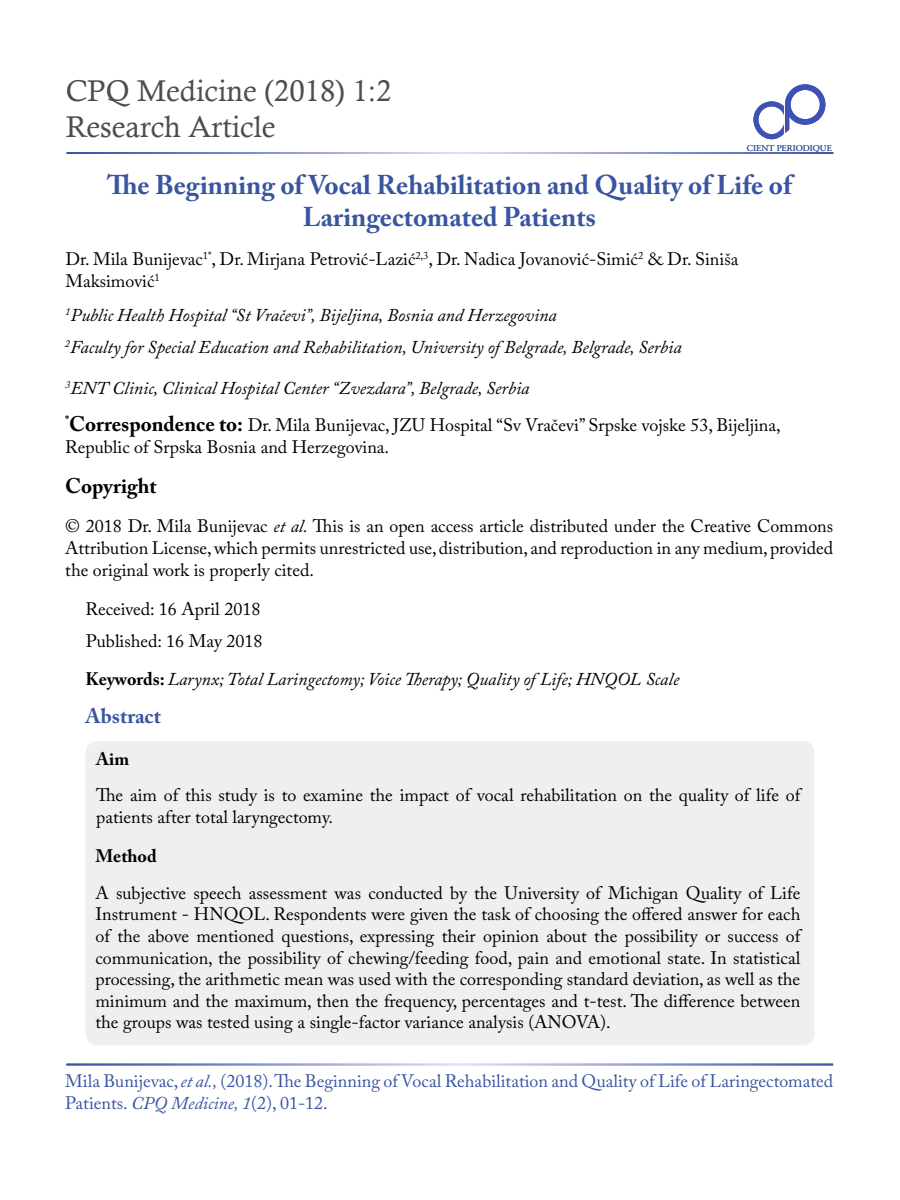
<style>
.page{position:relative;width:900px;height:1200px;background:#fff}
.page>*{position:absolute;margin:0;border:0;box-sizing:border-box;transform-origin:0 0}
.t1{font:30px/36px "Calisto";color:#4d4d4f}
.t2{font:700 27px/32.4px "Adobe Caslon Pro";color:#3955a0;text-align:center}
.t3{font:700 21px "Adobe Caslon Pro";color:#000}
.t4{font:700 21px "Adobe Caslon Pro";color:#3955a0}
.t5{font:18px/21.6px "Adobe Caslon Pro";color:#000}
.t6{font:italic 18px "Adobe Caslon Pro";color:#000}
.t7{font:18px/21.6px "Adobe Caslon Pro";color:#3955a0}
.t8{font:700 18px "Adobe Caslon Pro";color:#000}
.t9{font:9px "Adobe Garamond Pro";color:#3955a0}
.s1{font-weight:700;font-size:21px}
.s2{font-style:italic}
.s3{font-weight:700;font-style:normal}
</style>
<div class="page">
<div style="left:86px;top:741px;width:728px;height:305px;background:#efeff0;border-radius:12px"></div>
<div style="left:753px;top:101px;width:37px;height:38px;border:5px solid #3f51b5;border-radius:50%"></div>
<svg style="left:784px;top:106px;width:6px;height:23px"></svg>
<hr style="left:785px;top:105px;width:4px;height:29px;background:#3f51b5">
<svg style="left:783px;top:129px;width:7px;height:6px"></svg>
<div style="left:785px;top:84px;width:40px;height:41px;border:6px solid #3f51b5;border-radius:50%"></div>
<h1 class="t1" style="left:66px;top:72px;width:328px">CPQ Medicine (2018) 1:2<br>Research Article</h1>
<h2 class="t2" style="left:107px;top:169px;width:686px">The Beginning of Vocal Rehabilitation and Quality of Life of<br>Laringectomated Patients</h2>
<p class="t5" style="left:65px;top:248px;width:675px">Dr. Mila Bunijevac<sup>1*</sup>, Dr. Mirjana Petrović-Lazić<sup>2,3</sup>, Dr. Nadica Jovanović-Simić<sup>2</sup> &amp; Dr. Siniša<br>Maksimović<sup>1</sup></p>
<p class="t9" style="left:747px;top:142px;width:86px">CIENT PERIODIQUE</p>
<p class="t6" style="left:65px;top:304px;width:493px"><sup>1</sup>Public Health Hospital “St Vračevi”, Bijeljina, Bosnia and Herzegovina</p>
<p class="t6" style="left:65px;top:337px;width:618px"><sup>2</sup>Faculty for Special Education and Rehabilitation, University of Belgrade, Belgrade, Serbia</p>
<p class="t6" style="left:65px;top:378px;width:466px"><sup>3</sup>ENT Clinic, Clinical Hospital Center “Zvezdara”, Belgrade, Serbia</p>
<p class="t5" style="left:65px;top:414px;width:717px"><sup>*</sup><span class="s1">Correspondence to:</span> Dr. Mila Bunijevac, JZU Hospital “Sv Vračevi” Srpske vojske 53, Bijeljina,<br>Republic of Srpska Bosnia and Herzegovina.</p>
<p class="t3" style="left:65px;top:473px;width:93px">Copyright</p>
<p class="t5" style="left:65px;top:515px;width:770px;text-align:justify">© 2018 Dr. Mila Bunijevac <span class="s2">et al.</span> This is an open access article distributed under the Creative Commons Attribution License, which permits unrestricted use, distribution, and reproduction in any medium, provided the original work is properly cited.</p>
<p class="t5" style="left:86px;top:598px;width:176px">Received: 16 April 2018</p>
<p class="t5" style="left:86px;top:630px;width:178px">Published: 16 May 2018</p>
<p class="t6" style="left:85px;top:669px;width:595px"><span class="s3">Keywords:</span> Larynx; Total Laringectomy; Voice Therapy; Quality of Life; HNQOL Scale</p>
<p class="t4" style="left:86px;top:703px;width:77px">Abstract</p>
<p class="t8" style="left:96px;top:748px;width:35px">Aim</p>
<p class="t5" style="left:96px;top:784px;width:706px">The aim of this study is to examine the impact of vocal rehabilitation on the quality of life of patients after total laryngectomy.</p>
<p class="t8" style="left:95px;top:846px;width:63px">Method</p>
<p class="t5" style="left:95px;top:882px;width:706px;text-align:justify">A subjective speech assessment was conducted by the University of Michigan Quality of Life Instrument - HNQOL. Respondents were given the task of choosing the offered answer for each of the above mentioned questions, expressing their opinion about the possibility or success of communication, the possibility of chewing/feeding food, pain and emotional state. In statistical processing, the arithmetic mean was used with the corresponding standard deviation, as well as the minimum and the maximum, then the frequency, percentages and t-test. The difference between the groups was tested using a single-factor variance analysis (ANOVA).</p>
<p class="t7" style="left:65px;top:1070px;width:769px">Mila Bunijevac, <span class="s2">et al.,</span> (2018). The Beginning of Vocal Rehabilitation and Quality of Life of Laringectomated<br>Patients. <span class="s2">CPQ Medicine, 1</span>(2), 01-12.</p>
</div>
